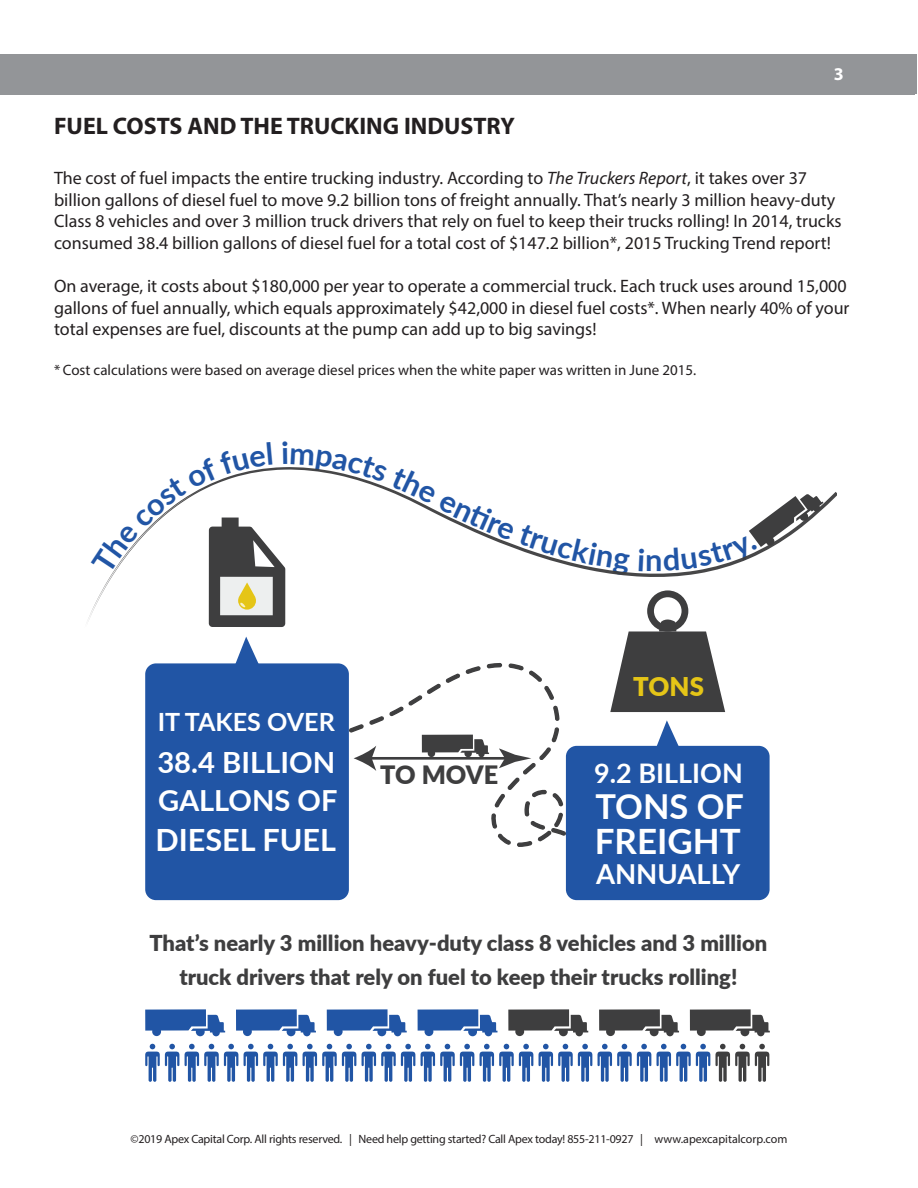
<style>
.page{position:relative;width:918px;height:1188px;background:#fff}
.page>*{position:absolute;margin:0;border:0;box-sizing:border-box;transform-origin:0 0}
.t1{font:700 34.95px "Lato";color:#fff}
.t2{font:700 34.35px "Lato";color:#fff}
.t3{font:700 30.75px "Lato";color:#2155a5}
.t4{font:700 30.6px "Lato";color:#fff}
.t5{font:700 29.25px "Lato";color:#fff}
.t6{font:700 29.1px "Lato";color:#fff}
.t7{font:700 27.6px "Lato";color:#fff}
.t8{font:700 27px "Lato";color:#fff}
.t9{font:900 25.8px "Lato";color:#e5c517}
.t10{font:700 25.2px "Lato";color:#fff}
.t11{font:900 25.2px "Lato";letter-spacing:-.01em;color:#3e3e3f}
.t12{font:700 24px "Myriad Pro";color:#231f20}
.t13{font:900 21.9px/33.9px "Lato";color:#3e3e3f;text-align:center}
.t14{font:18px/21.6px "Myriad Pro";color:#231f20}
.t15{font:700 18px "Myriad Pro";color:#fff}
.t16{font:15px "Myriad Pro";color:#231f20}
.t17{font:12px "Myriad Pro";letter-spacing:-.02em;color:#231f20}
.s1{font-style:italic}
</style>
<div class="page">
<div style="left:0;top:54px;width:917px;height:40px;background:#939598"></div>
<div style="left:0;top:55px;width:915px;height:40px;background:#939598"></div>
<svg style="left:349px;top:712px;width:232px;height:139px"></svg>
<div style="left:566px;top:746px;width:204px;height:154px;background:#2155a5;border-radius:11px"></div>
<svg style="left:656px;top:720px;width:24px;height:26px"></svg>
<div style="left:145px;top:663px;width:204px;height:237px;background:#2155a5;border-radius:11px"></div>
<hr style="left:370px;top:757px;width:140px;height:3px;background:#3e3e3f">
<svg style="left:354px;top:746px;width:22px;height:25px"></svg>
<svg style="left:499px;top:749px;width:32px;height:19px"></svg>
<svg style="left:422px;top:735px;width:67px;height:22px"></svg>
<svg style="left:690px;top:1009px;width:80px;height:27px"></svg>
<svg style="left:599px;top:1009px;width:80px;height:27px"></svg>
<svg style="left:508px;top:1009px;width:80px;height:27px"></svg>
<svg style="left:418px;top:1009px;width:80px;height:27px"></svg>
<svg style="left:327px;top:1009px;width:80px;height:27px"></svg>
<svg style="left:236px;top:1009px;width:80px;height:27px"></svg>
<svg style="left:145px;top:1009px;width:80px;height:27px"></svg>
<svg style="left:657px;top:1044px;width:112px;height:38px"></svg>
<svg style="left:598px;top:1044px;width:53px;height:38px"></svg>
<svg style="left:539px;top:1044px;width:53px;height:38px"></svg>
<svg style="left:480px;top:1044px;width:53px;height:38px"></svg>
<svg style="left:421px;top:1044px;width:53px;height:38px"></svg>
<svg style="left:362px;top:1044px;width:53px;height:38px"></svg>
<svg style="left:303px;top:1044px;width:53px;height:38px"></svg>
<svg style="left:244px;top:1044px;width:53px;height:38px"></svg>
<svg style="left:185px;top:1044px;width:53px;height:38px"></svg>
<svg style="left:145px;top:1044px;width:34px;height:38px"></svg>
<svg style="left:91px;top:467px;width:732px;height:245px"></svg>
<p class="t15" style="left:836px;top:61px;width:11px">3</p>
<p class="t15" style="left:834px;top:62px;width:11px">3</p>
<p class="t12" style="left:54px;top:110px;width:462px">FUEL COSTS AND THE TRUCKING INDUSTRY</p>
<p class="t14" style="left:54px;top:167px;width:789px">The cost of fuel impacts the entire trucking industry. According to <span class="s1">The Truckers Report</span>, it takes over 37 billion gallons of diesel fuel to move 9.2 billion tons of freight annually. That’s nearly 3 million heavy-duty Class 8 vehicles and over 3 million truck drivers that rely on fuel to keep their trucks rolling! In 2014, trucks consumed 38.4 billion gallons of diesel fuel for a total cost of $147.2 billion*, 2015 Trucking Trend report!</p>
<p class="t14" style="left:54px;top:275px;width:797px">On average, it costs about $180,000 per year to operate a commercial truck. Each truck uses around 15,000 gallons of fuel annually, which equals approximately $42,000 in diesel fuel costs*. When nearly 40% of your total expenses are fuel, discounts at the pump can add up to big savings!</p>
<p class="t16" style="left:54px;top:361px;width:644px">* Cost calculations were based on average diesel prices when the white paper was written in June 2015.</p>
<p class="t3" style="left:645px;top:537px;width:19px">n</p>
<p class="t10" style="left:158px;top:703px;width:179px">IT TAKES OVER</p>
<p class="t5" style="left:157px;top:740px;width:179px">38.4 BILLION</p>
<p class="t6" style="left:158px;top:779px;width:181px">GALLONS OF</p>
<p class="t4" style="left:156px;top:817px;width:182px">DIESEL FUEL</p>
<p class="t9" style="left:633px;top:667px;width:72px">TONS</p>
<p class="t11" style="left:380px;top:756px;width:119px">TO MOVE</p>
<p class="t8" style="left:594px;top:753px;width:150px">9.2 BILLION</p>
<p class="t2" style="left:595px;top:781px;width:150px">TONS OF</p>
<p class="t1" style="left:595px;top:816px;width:147px">FREIGHT</p>
<p class="t7" style="left:596px;top:854px;width:146px">ANNUALLY</p>
<p class="t13" style="left:149px;top:925px;width:619px">That’s nearly 3 million heavy-duty class 8 vehicles and 3 million truck drivers that rely on fuel to keep their trucks rolling!</p>
<p class="t17" style="left:131px;top:1132px;width:658px">©2019 Apex Capital Corp. All rights reserved. | Need help getting started? Call Apex today! 855-211-0927 | www.apexcapitalcorp.com</p>
</div>
